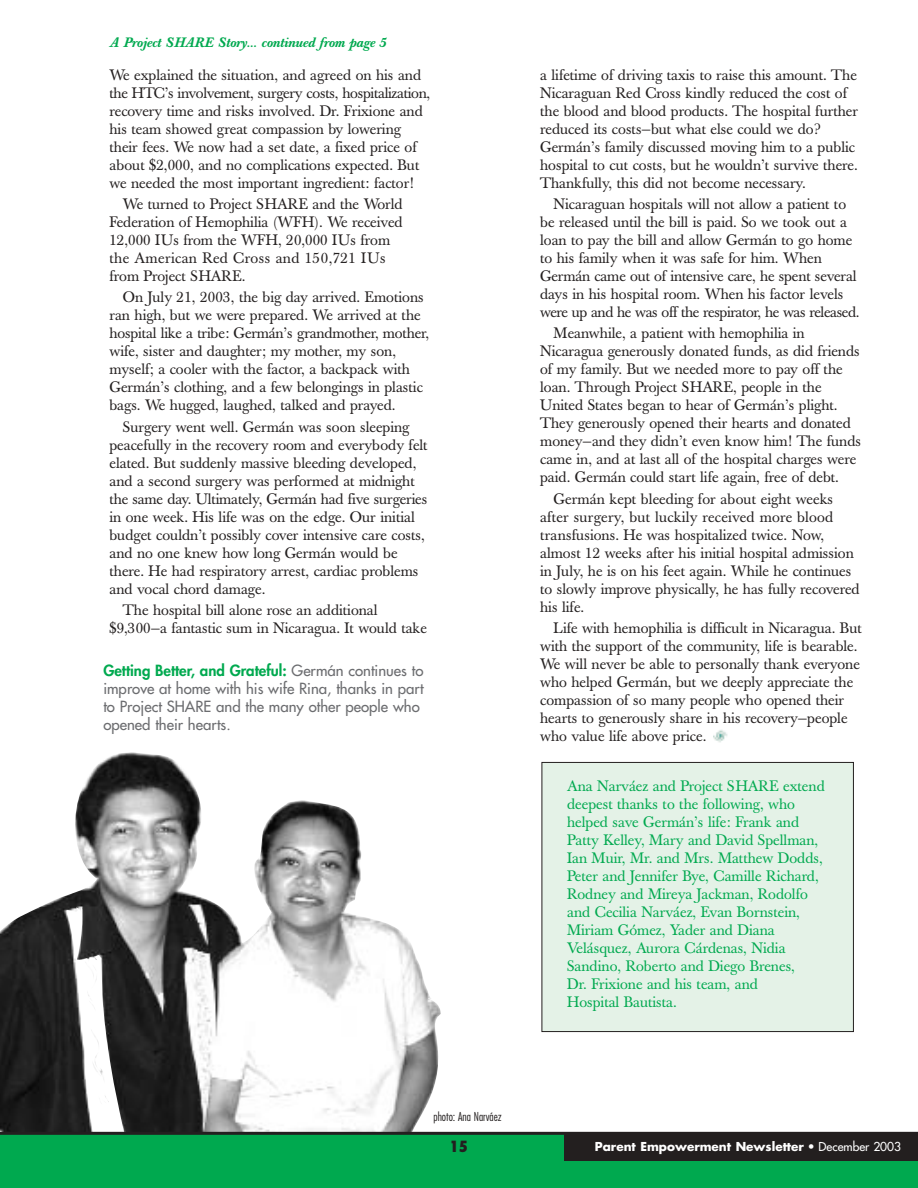
<style>
.page{position:relative;width:918px;height:1188px;background:#fff}
.page>*{position:absolute;margin:0;border:0;box-sizing:border-box;transform-origin:0 0}
.t1{font:15px/18px "Baskerville";color:#231f1f}
.t2{font:15px/18px "Baskerville";color:#00a94f}
.t3{font:15px/18px "Futura";color:#6c6d70}
.t4{font:800 condensed 15px "Futura";color:#231f1f}
.t5{font:italic 13.5px "Baskerville Book Med";color:#00a94f}
.t6{font:700 12px "Futura";color:#fff}
.t7{font:300 condensed 12px "Futura";color:#231f1f}
.t8{font:12px "Futura";color:#fff}
.s1{font-weight:800;color:#00a94f}
.s2{font-weight:400}
</style>
<div class="page">
<div style="left:542px;top:762px;width:311px;height:270px;background:#e4f2e7"></div>
<div style="left:542px;top:762px;width:312px;height:270px;border:1px solid #231f1f"></div>
<img style="left:0;top:752px;width:441px;height:380px">
<div style="left:0;top:1133px;width:918px;height:55px;background:#00a94f"></div>
<div style="left:564px;top:1135px;width:354px;height:26px;background:#231f1f"></div>
<hr style="left:0;top:1132px;width:918px;height:3px;background:#231f1f">
<img style="left:713px;top:730px;width:15px;height:13px">
<p class="t5" style="left:110px;top:37px;width:278px">A Project SHARE Story... continued from page 5</p>
<p class="t1" style="left:109px;top:67px;width:322px">We explained the situation, and agreed on his and the HTC’s involvement, surgery costs, hospitalization, recovery time and risks involved. Dr. Frixione and his team showed great compassion by lowering their fees. We now had a set date, a fixed price of about $2,000, and no complications expected. But we needed the most important ingredient: factor!</p>
<p class="t1" style="left:109px;top:197px;width:295px;text-indent:14px">We turned to Project SHARE and the World Federation of Hemophilia (WFH). We received 12,000 IUs from the WFH, 20,000 IUs from the American Red Cross and 150,721 IUs from Project SHARE.</p>
<p class="t1" style="left:109px;top:290px;width:321px;text-indent:14px">On July 21, 2003, the big day arrived. Emotions ran high, but we were prepared. We arrived at the hospital like a tribe: Germán’s grandmother, mother, wife, sister and daughter; my mother, my son, myself; a cooler with the factor, a backpack with Germán’s clothing, and a few belongings in plastic bags. We hugged, laughed, talked and prayed.</p>
<p class="t1" style="left:109px;top:419px;width:320px;text-indent:14px">Surgery went well. Germán was soon sleeping peacefully in the recovery room and everybody felt elated. But suddenly massive bleeding developed, and a second surgery was performed at midnight the same day. Ultimately, Germán had five surgeries in one week. His life was on the edge. Our initial budget couldn’t possibly cover intensive care costs, and no one knew how long Germán would be there. He had respiratory arrest, cardiac problems and vocal chord damage.</p>
<p class="t1" style="left:109px;top:602px;width:319px;text-indent:14px">The hospital bill alone rose an additional $9,300—a fantastic sum in Nicaragua. It would take</p>
<p class="t3" style="left:103px;top:663px;width:322px"><span class="s1">Getting Better, and Grateful:</span> Germán continues to improve at home with his wife Rina, thanks in part to Project SHARE and the many other people who opened their hearts.</p>
<p class="t1" style="left:540px;top:67px;width:319px">a lifetime of driving taxis to raise this amount. The Nicaraguan Red Cross kindly reduced the cost of the blood and blood products. The hospital further reduced its costs—but what else could we do?<br>Germán’s family discussed moving him to a public hospital to cut costs, but he wouldn’t survive there.<br>Thankfully, this did not become necessary.</p>
<p class="t1" style="left:540px;top:197px;width:321px;text-indent:13px">Nicaraguan hospitals will not allow a patient to be released until the bill is paid. So we took out a loan to pay the bill and allow Germán to go home to his family when it was safe for him. When Germán came out of intensive care, he spent several days in his hospital room. When his factor levels were up and he was off the respirator, he was released.</p>
<p class="t1" style="left:540px;top:326px;width:322px;text-indent:14px">Meanwhile, a patient with hemophilia in Nicaragua generously donated funds, as did friends of my family. But we needed more to pay off the loan. Through Project SHARE, people in the United States began to hear of Germán’s plight.<br>They generously opened their hearts and donated money—and they didn’t even know him! The funds came in, and at last all of the hospital charges were paid. Germán could start life again, free of debt.</p>
<p class="t1" style="left:540px;top:491px;width:321px;text-indent:14px">Germán kept bleeding for about eight weeks after surgery, but luckily received more blood transfusions. He was hospitalized twice. Now, almost 12 weeks after his initial hospital admission in July, he is on his feet again. While he continues to slowly improve physically, he has fully recovered his life.</p>
<p class="t1" style="left:540px;top:620px;width:323px;text-indent:14px">Life with hemophilia is difficult in Nicaragua. But with the support of the community, life is bearable.<br>We will never be able to personally thank everyone who helped Germán, but we deeply appreciate the compassion of so many people who opened their hearts to generously share in his recovery—people who value life above price.</p>
<p class="t2" style="left:567px;top:778px;width:259px">Ana Narváez and Project SHARE extend deepest thanks to the following, who helped save Germán’s life: Frank and Patty Kelley, Mary and David Spellman, Ian Muir, Mr. and Mrs. Matthew Dodds, Peter and Jennifer Bye, Camille Richard, Rodney and Mireya Jackman, Rodolfo and Cecilia Narváez, Evan Bornstein, Miriam Gómez, Yader and Diana Velásquez, Aurora Cárdenas, Nidia Sandino, Roberto and Diego Brenes,<br>Dr. Frixione and his team, and<br>Hospital Bautista.</p>
<p class="t7" style="left:434px;top:1111px;width:70px">photo: Ana Narváez</p>
<p class="t6" style="left:603px;top:1141px;width:300px">Parent Empowerment Newsletter<span class="s2">• December 2 03</span></p>
<p class="t4" style="left:450px;top:1140px;width:20px">15</p>
<p class="t6" style="left:595px;top:1141px;width:211px">Parent Empowerment Newsletter</p>
<p class="t8" style="left:816px;top:1140px;width:79px">• August 2003</p>
</div>
